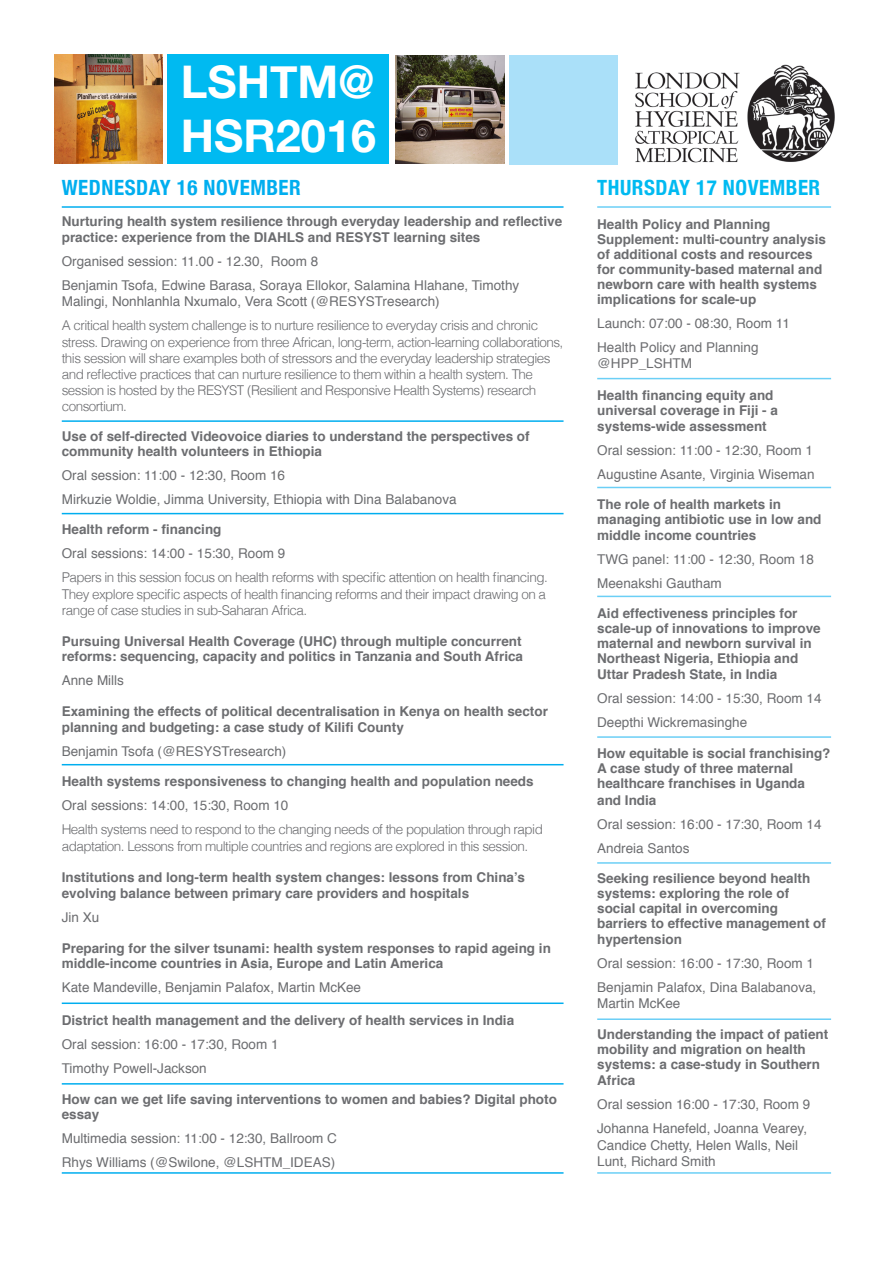
<style>
.page{position:relative;width:893px;height:1263px;background:#fff}
.page>*{position:absolute;margin:0;border:0;box-sizing:border-box;transform-origin:0 0}
.t1{font:700 45px "Helvetica Neue";color:#fff}
.t2{font:700 condensed 21px "Helvetica Neue";letter-spacing:.025em;color:#00aeef}
.t3{font:700 condensed 21px "Helvetica Neue";letter-spacing:.025em;color:#00baf1}
.t4{font:700 13.5px/15px "Helvetica";color:#6c6d70}
.t5{font:13.5px/16.2px "Helvetica";color:#6c6d70}
.t6{font:300 13.5px/16.2px "Helvetica";letter-spacing:-.04em;color:#6c6d70}
</style>
<div class="page">
<div style="left:167px;top:54px;width:222px;height:110px;background:#00baf1"></div>
<img style="left:54px;top:54px;width:109px;height:110px">
<img style="left:395px;top:55px;width:109px;height:109px">
<img style="left:635px;top:64px;width:200px;height:99px">
<hr style="left:62px;top:206px;width:502px;height:2px;background:#00aeef">
<hr style="left:62px;top:420px;width:502px;height:2px;background:#00aeef">
<hr style="left:62px;top:513px;width:502px;height:1px;background:#00aeef">
<div style="left:509px;top:55px;width:109px;height:110px;background:#aae0f9"></div>
<hr style="left:597px;top:206px;width:234px;height:2px;background:#6bcff6">
<hr style="left:597px;top:378px;width:234px;height:1px;background:#6bcff6">
<hr style="left:597px;top:487px;width:234px;height:1px;background:#6bcff6">
<hr style="left:597px;top:596px;width:234px;height:1px;background:#6bcff6">
<hr style="left:597px;top:736px;width:234px;height:2px;background:#6bcff6">
<hr style="left:62px;top:764px;width:502px;height:1px;background:#00aeef">
<hr style="left:597px;top:862px;width:234px;height:2px;background:#6bcff6">
<hr style="left:62px;top:1172px;width:502px;height:2px;background:#00aeef">
<hr style="left:62px;top:1002px;width:502px;height:2px;background:#00aeef">
<hr style="left:62px;top:1083px;width:502px;height:1px;background:#00aeef">
<hr style="left:597px;top:1018px;width:234px;height:2px;background:#6bcff6">
<hr style="left:597px;top:1172px;width:234px;height:2px;background:#6bcff6">
<p class="t1" style="left:181px;top:47px;width:195px">LSHTM@</p>
<p class="t1" style="left:181px;top:101px;width:197px">HSR2016</p>
<p class="t2" style="left:62px;top:170px;width:241px">WEDNESDAY 16 NOVEMBER</p>
<p class="t4" style="left:62px;top:213px;width:502px;line-height:16.2px">Nurturing health system resilience through everyday leadership and reflective practice: experience from the DIAHLS and RESYST learning sites</p>
<p class="t5" style="left:62px;top:254px;width:258px">Organised session: 11.00 - 12.30, Room 8</p>
<p class="t5" style="left:62px;top:278px;width:459px">Benjamin Tsofa, Edwine Barasa, Soraya Ellokor, Salamina Hlahane, Timothy<br>Malingi, Nonhlanhla Nxumalo, Vera Scott (@RESYSTresearch)</p>
<p class="t6" style="left:62px;top:316px;width:503px">A critical health system challenge is to nurture resilience to everyday crisis and chronic stress. Drawing on experience from three African, long-term, action-learning collaborations, this session will share examples both of stressors and the everyday leadership strategies and reflective practices that can nurture resilience to them within a health system. The session is hosted by the RESYST (Resilient and Responsive Health Systems) research consortium.</p>
<p class="t4" style="left:62px;top:429px;width:469px">Use of self-directed Videovoice diaries to understand the perspectives of community health volunteers in Ethiopia</p>
<p class="t5" style="left:62px;top:468px;width:225px">Oral session: 11:00 - 12:30, Room 16</p>
<p class="t5" style="left:62px;top:492px;width:396px">Mirkuzie Woldie, Jimma University, Ethiopia with Dina Balabanova</p>
<p class="t4" style="left:62px;top:522px;width:161px">Health reform - financing</p>
<p class="t5" style="left:62px;top:546px;width:225px">Oral sessions: 14:00 - 15:30, Room 9</p>
<p class="t6" style="left:62px;top:568px;width:487px">Papers in this session focus on health reforms with specific attention on health financing.<br>They explore specific aspects of health financing reforms and their impact drawing on a range of case studies in sub-Saharan Africa.</p>
<p class="t4" style="left:62px;top:634px;width:463px">Pursuing Universal Health Coverage (UHC) through multiple concurrent reforms: sequencing, capacity and politics in Tanzania and South Africa</p>
<p class="t5" style="left:62px;top:672px;width:64px">Anne Mills</p>
<p class="t4" style="left:62px;top:703px;width:488px;line-height:16.2px">Examining the effects of political decentralisation in Kenya on health sector planning and budgeting: a case study of Kilifi County</p>
<p class="t5" style="left:62px;top:744px;width:226px">Benjamin Tsofa (@RESYSTresearch)</p>
<p class="t4" style="left:62px;top:774px;width:473px">Health systems responsiveness to changing health and population needs</p>
<p class="t5" style="left:62px;top:798px;width:228px">Oral sessions: 14:00, 15:30, Room 10</p>
<p class="t6" style="left:62px;top:820px;width:483px">Health systems need to respond to the changing needs of the population through rapid adaptation. Lessons from multiple countries and regions are explored in this session.</p>
<p class="t4" style="left:62px;top:869px;width:465px;line-height:16.2px">Institutions and long-term health system changes: lessons from China’s evolving balance between primary care providers and hospitals</p>
<p class="t5" style="left:62px;top:909px;width:39px">Jin Xu</p>
<p class="t4" style="left:62px;top:941px;width:491px">Preparing for the silver tsunami: health system responses to rapid ageing in middle-income countries in Asia, Europe and Latin America</p>
<p class="t5" style="left:62px;top:980px;width:301px">Kate Mandeville, Benjamin Palafox, Martin McKee</p>
<p class="t4" style="left:62px;top:1012px;width:454px">District health management and the delivery of health services in India</p>
<p class="t5" style="left:62px;top:1036px;width:218px">Oral session: 16:00 - 17:30, Room 1</p>
<p class="t5" style="left:62px;top:1060px;width:147px">Timothy Powell-Jackson</p>
<p class="t4" style="left:62px;top:1092px;width:497px">How can we get life saving interventions to women and babies? Digital photo essay</p>
<p class="t5" style="left:62px;top:1130px;width:277px">Multimedia session: 11:00 - 12:30, Ballroom C</p>
<p class="t5" style="left:62px;top:1154px;width:275px">Rhys Williams (@Swilone, @LSHTM_IDEAS)</p>
<p class="t3" style="left:597px;top:170px;width:225px">THURSDAY 17 NOVEMBER</p>
<p class="t4" style="left:597px;top:217px;width:230px">Health Policy and Planning<br>Supplement: multi-country analysis of additional costs and resources for community-based maternal and newborn care with health systems implications for scale-up</p>
<p class="t5" style="left:597px;top:316px;width:194px">Launch: 07:00 - 08:30, Room 11</p>
<p class="t5" style="left:597px;top:340px;width:163px">Health Policy and Planning</p>
<p class="t5" style="left:597px;top:356px;width:96px">@HPP_LSHTM</p>
<p class="t4" style="left:597px;top:387px;width:182px;line-height:15.6px">Health financing equity and universal coverage in Fiji - a systems-wide assessment</p>
<p class="t5" style="left:597px;top:442px;width:217px">Oral session: 11:00 - 12:30, Room 1</p>
<p class="t5" style="left:597px;top:466px;width:219px">Augustine Asante, Virginia Wiseman</p>
<p class="t4" style="left:597px;top:496px;width:226px;line-height:15.6px">The role of health markets in managing antibiotic use in low and middle income countries</p>
<p class="t5" style="left:597px;top:551px;width:218px">TWG panel: 11:00 - 12:30, Room 18</p>
<p class="t5" style="left:597px;top:575px;width:126px">Meenakshi Gautham</p>
<p class="t4" style="left:597px;top:606px;width:225px">Aid effectiveness principles for scale-up of innovations to improve maternal and newborn survival in Northeast Nigeria, Ethiopia and Uttar Pradesh State, in India</p>
<p class="t5" style="left:597px;top:691px;width:226px">Oral session: 14:00 - 15:30, Room 14</p>
<p class="t5" style="left:597px;top:715px;width:152px">Deepthi Wickremasinghe</p>
<p class="t4" style="left:597px;top:746px;width:235px;line-height:15.5px">How equitable is social franchising?<br>A case study of three maternal healthcare franchises in Uganda and India</p>
<p class="t5" style="left:597px;top:816px;width:226px">Oral session: 16:00 - 17:30, Room 14</p>
<p class="t5" style="left:597px;top:840px;width:94px">Andreia Santos</p>
<p class="t4" style="left:597px;top:870px;width:230px">Seeking resilience beyond health systems: exploring the role of social capital in overcoming barriers to effective management of hypertension</p>
<p class="t5" style="left:597px;top:955px;width:218px">Oral session: 16:00 - 17:30, Room 1</p>
<p class="t5" style="left:597px;top:979px;width:221px">Benjamin Palafox, Dina Balabanova,<br>Martin McKee</p>
<p class="t4" style="left:597px;top:1027px;width:233px;line-height:15.5px">Understanding the impact of patient mobility and migration on health systems: a case-study in Southern<br>Africa</p>
<p class="t5" style="left:597px;top:1097px;width:215px">Oral session 16:00 - 17:30, Room 9</p>
<p class="t5" style="left:597px;top:1121px;width:211px">Johanna Hanefeld, Joanna Vearey,<br>Candice Chetty, Helen Walls, Neil<br>Lunt, Richard Smith</p>
</div>
